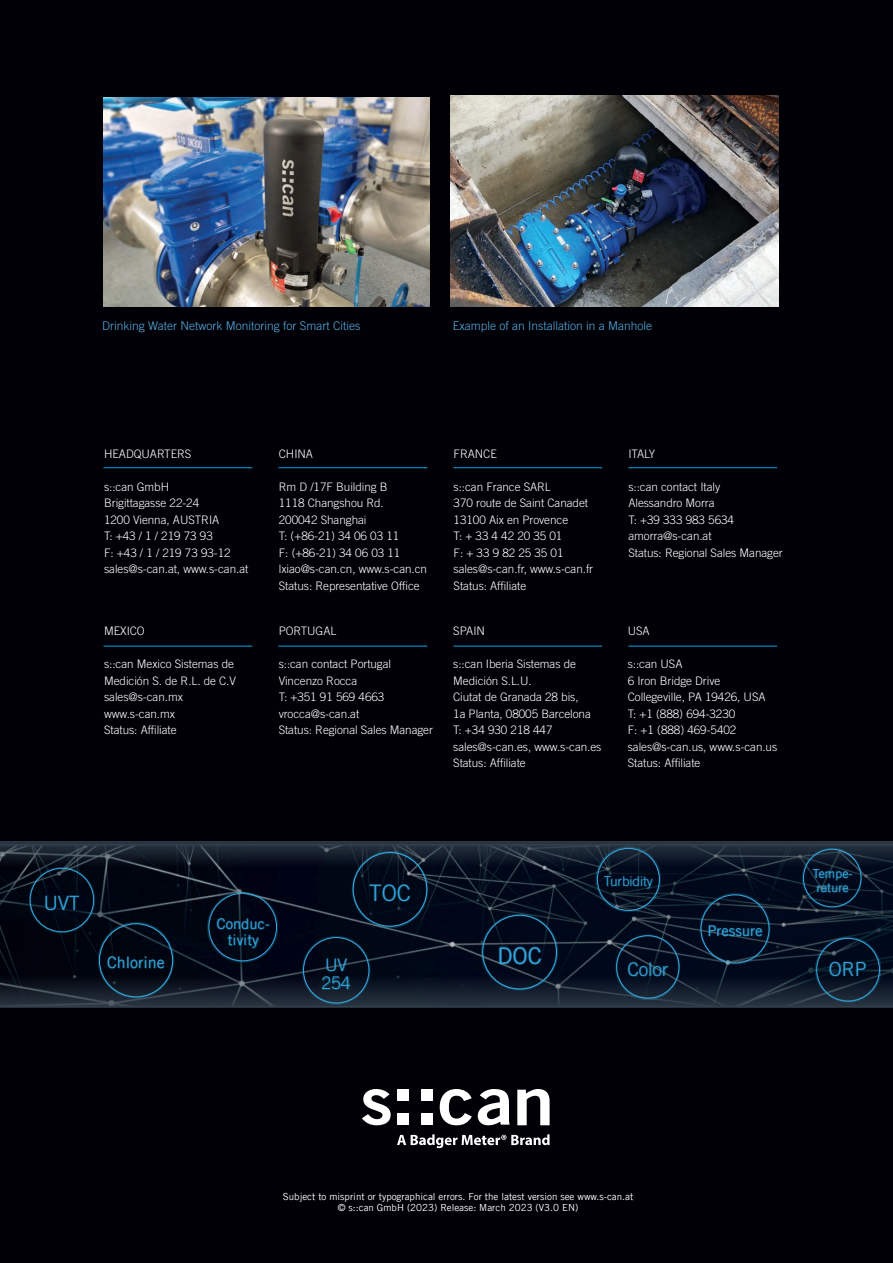
<style>
.page{position:relative;width:893px;height:1263px;background:#000006}
.page>*{position:absolute;margin:0;border:0;box-sizing:border-box;transform-origin:0 0}
.t1{font:300 22.8px "Trade Gothic LT Com";color:#33a6de}
.t2{font:22.8px "Trade Gothic LT Com";color:#33a6de}
.t3{font:300 19.65px "Trade Gothic LT Com";color:#33a6de}
.t4{font:300 19.35px "Trade Gothic LT Com";color:#33a6de}
.t5{font:300 18.75px "Trade Gothic LT Com";color:#33a6de}
.t6{font:300 17.4px/17.4px "Trade Gothic LT Com";color:#33a6de}
.t7{font:15.9px "Trade Gothic LT Com";color:#33a6de}
.t8{font:14.85px "Trade Gothic LT Com";color:#33a6de}
.t9{font:14.7px/16.4px "Trade Gothic LT Com";color:#33a6de;text-align:center}
.t10{font:300 13.5px "Trade Gothic LT Com";color:#33a6de}
.t11{font:12.45px/14px "Trade Gothic LT Com";color:#33a6de;text-align:center}
.t12{font:300 12px "Trade Gothic LT Com";color:#55ade1}
.t13{font:300 11.7px/16.5px "Trade Gothic LT Com";letter-spacing:-.005em;color:#fff}
.t14{font:9.75px/11.7px "Trade Gothic LT Com";color:#fff;text-align:center}
</style>
<div class="page">
<svg style="left:0;top:894px;width:893px;height:114px;background:#070f1e"></svg>
<svg style="left:0;top:841px;width:893px;height:53px;background:#121b29"></svg>
<svg style="left:0;top:940px;width:893px;height:67px;background:#101826"></svg>
<hr style="left:103px;top:467px;width:149px;height:1px;background:#00a6e3">
<hr style="left:278px;top:467px;width:149px;height:1px;background:#00a6e3">
<hr style="left:453px;top:467px;width:149px;height:1px;background:#00a6e3">
<hr style="left:628px;top:467px;width:149px;height:1px;background:#00a6e3">
<hr style="left:103px;top:646px;width:149px;height:1px;background:#00a6e3">
<hr style="left:278px;top:646px;width:149px;height:1px;background:#00a6e3">
<hr style="left:453px;top:646px;width:149px;height:1px;background:#00a6e3">
<hr style="left:628px;top:646px;width:149px;height:1px;background:#00a6e3">
<img style="left:451px;top:96px;width:327px;height:210px">
<img style="left:103px;top:97px;width:326px;height:209px">
<svg style="left:397px;top:1134px;width:153px;height:14px"></svg>
<svg style="left:362px;top:1089px;width:29px;height:36px"></svg>
<svg style="left:440px;top:1089px;width:32px;height:36px"></svg>
<svg style="left:478px;top:1089px;width:32px;height:36px"></svg>
<svg style="left:517px;top:1089px;width:33px;height:36px"></svg>
<div style="left:397px;top:1089px;width:12px;height:12px;background:#fff"></div>
<div style="left:421px;top:1089px;width:12px;height:12px;background:#fff"></div>
<div style="left:397px;top:1113px;width:12px;height:12px;background:#fff"></div>
<div style="left:421px;top:1113px;width:12px;height:12px;background:#fff"></div>
<div style="left:595px;top:846px;width:66px;height:66px;background:#3bc7f4;opacity:.5"></div>
<div style="left:597px;top:848px;width:63px;height:63px;border:1px solid #33a6de;border-radius:50%"></div>
<div style="left:603px;top:875px;width:51px;height:15px;background:#3bc7f4;opacity:.5"></div>
<div style="left:207px;top:892px;width:71px;height:70px;background:#3bc7f4;opacity:.5"></div>
<div style="left:208px;top:893px;width:69px;height:68px;border:1px solid #33a6de;border-radius:50%"></div>
<div style="left:216px;top:918px;width:55px;height:31px;background:#3bc7f4;opacity:.5"></div>
<div style="left:29px;top:867px;width:67px;height:67px;background:#3bc7f4;opacity:.5"></div>
<div style="left:30px;top:868px;width:64px;height:64px;border:1px solid #33a6de;border-radius:50%"></div>
<div style="left:45px;top:895px;width:35px;height:16px;background:#3bc7f4;opacity:.5"></div>
<div style="left:352px;top:851px;width:77px;height:77px;background:#3bc7f4;opacity:.5"></div>
<div style="left:353px;top:852px;width:74px;height:75px;border:1px solid #33a6de;border-radius:50%"></div>
<div style="left:369px;top:884px;width:42px;height:18px;background:#3bc7f4;opacity:.5"></div>
<div style="left:481px;top:914px;width:77px;height:77px;background:#3bc7f4;opacity:.5"></div>
<div style="left:482px;top:915px;width:75px;height:74px;border:1px solid #33a6de;border-radius:50%"></div>
<div style="left:498px;top:946px;width:43px;height:19px;background:#3bc7f4;opacity:.5"></div>
<div style="left:302px;top:936px;width:69px;height:68px;background:#3bc7f4;opacity:.5"></div>
<div style="left:303px;top:937px;width:66px;height:66px;border:1px solid #33a6de;border-radius:50%"></div>
<div style="left:321px;top:958px;width:30px;height:32px;background:#3bc7f4;opacity:.5"></div>
<div style="left:98px;top:922px;width:77px;height:77px;background:#3bc7f4;opacity:.5"></div>
<div style="left:99px;top:923px;width:74px;height:74px;border:1px solid #33a6de;border-radius:50%"></div>
<div style="left:106px;top:956px;width:59px;height:13px;background:#3bc7f4;opacity:.5"></div>
<div style="left:615px;top:934px;width:66px;height:66px;background:#3bc7f4;opacity:.5"></div>
<div style="left:616px;top:935px;width:63px;height:63px;border:1px solid #33a6de;border-radius:50%"></div>
<div style="left:627px;top:961px;width:42px;height:16px;background:#3bc7f4;opacity:.5"></div>
<div style="left:815px;top:937px;width:66px;height:66px;background:#3bc7f4;opacity:.5"></div>
<div style="left:816px;top:938px;width:64px;height:63px;border:1px solid #33a6de;border-radius:50%"></div>
<div style="left:828px;top:961px;width:39px;height:16px;background:#3bc7f4;opacity:.5"></div>
<div style="left:802px;top:848px;width:61px;height:61px;background:#3bc7f4;opacity:.5"></div>
<div style="left:803px;top:849px;width:58px;height:58px;border:1px solid #33a6de;border-radius:50%"></div>
<div style="left:812px;top:868px;width:42px;height:25px;background:#3bc7f4;opacity:.5"></div>
<div style="left:699px;top:893px;width:72px;height:71px;background:#3bc7f4;opacity:.5"></div>
<div style="left:700px;top:894px;width:70px;height:69px;border:1px solid #33a6de;border-radius:50%"></div>
<div style="left:708px;top:925px;width:55px;height:12px;background:#3bc7f4;opacity:.5"></div>
<p class="t12" style="left:102px;top:319px;width:260px">Drinking Water Network Monitoring for Smart Cities</p>
<p class="t12" style="left:453px;top:319px;width:201px">Example of an Installation in a Manhole</p>
<p class="t13" style="left:104px;top:445px;width:89px">HEADQUARTERS</p>
<p class="t13" style="left:104px;top:478px;width:146px">s::can GmbH<br>Brigittagasse 22-24<br>1200 Vienna, AUSTRIA<br>T: +43 / 1 / 219 73 93<br>F: +43 / 1 / 219 73 93-12 sales@s-can.at, www.s-can.at</p>
<p class="t13" style="left:104px;top:623px;width:42px">MEXICO</p>
<p class="t13" style="left:104px;top:656px;width:133px">s::can Mexico Sistemas de<br>Medición S. de R.L. de C.V sales@s-can.mx www.s-can.mx<br>Status: Affiliate</p>
<p class="t13" style="left:279px;top:445px;width:36px">CHINA</p>
<p class="t13" style="left:279px;top:478px;width:150px">Rm D /17F Building B<br>1118 Changshou Rd.<br>200042 Shanghai<br>T: (+86-21) 34 06 03 11<br>F: (+86-21) 34 06 03 11 lxiao@s-can.cn, www.s-can.cn<br>Status: Representative Office</p>
<p class="t13" style="left:279px;top:623px;width:59px">PORTUGAL</p>
<p class="t13" style="left:279px;top:656px;width:156px">s::can contact Portugal<br>Vincenzo Rocca<br>T: +351 91 569 4663 vrocca@s-can.at<br>Status: Regional Sales Manager</p>
<p class="t13" style="left:454px;top:445px;width:45px">FRANCE</p>
<p class="t13" style="left:454px;top:478px;width:141px">s::can France SARL<br>370 route de Saint Canadet<br>13100 Aix en Provence<br>T: + 33 4 42 20 35 01<br>F: + 33 9 82 25 35 01 sales@s-can.fr, www.s-can.fr<br>Status: Affiliate</p>
<p class="t13" style="left:453px;top:623px;width:33px">SPAIN</p>
<p class="t13" style="left:453px;top:656px;width:150px">s::can Iberia Sistemas de<br>Medición S.L.U.<br>Ciutat de Granada 28 bis,<br>1a Planta, 08005 Barcelona<br>T: +34 930 218 447 sales@s-can.es, www.s-can.es<br>Status: Affiliate</p>
<p class="t13" style="left:628px;top:445px;width:29px">ITALY</p>
<p class="t13" style="left:628px;top:478px;width:156px">s::can contact Italy<br>Alessandro Morra<br>T: +39 333 983 5634 amorra@s-can.at<br>Status: Regional Sales Manager</p>
<p class="t13" style="left:628px;top:623px;width:23px">USA</p>
<p class="t13" style="left:628px;top:656px;width:151px">s::can USA<br>6 Iron Bridge Drive<br>Collegeville, PA 19426, USA<br>T: +1 (888) 694-3230<br>F: +1 (888) 469-5402 sales@s-can.us, www.s-can.us<br>Status: Affiliate</p>
<h2 class="t3" style="left:44px;top:891px;width:37px">UVT</h2>
<h1 class="t1" style="left:369px;top:879px;width:43px">TOC</h1>
<p class="t10" style="left:604px;top:873px;width:50px">Turbidity</p>
<p class="t11" style="left:813px;top:867px;width:41px">Tempe&shy;rature</p>
<p class="t9" style="left:217px;top:915px;width:55px">Conduc&shy;tivity</p>
<p class="t8" style="left:707px;top:922px;width:57px">Pressure</p>
<h1 class="t2" style="left:497px;top:942px;width:46px">DOC</h1>
<h3 class="t7" style="left:107px;top:953px;width:59px">Chlorine</h3>
<h3 class="t5" style="left:627px;top:958px;width:42px">Color</h3>
<h3 class="t4" style="left:829px;top:958px;width:39px">ORP</h3>
<h3 class="t6" style="left:322px;top:956px;width:31px">UV<br>254</h3>
<p class="t14" style="left:283px;top:1190px;width:352px">Subject to misprint or typographical errors. For the latest version see www.s-can.at © s::can GmbH (2023) Release: March 2023 (V3.0 EN)</p>
</div>
